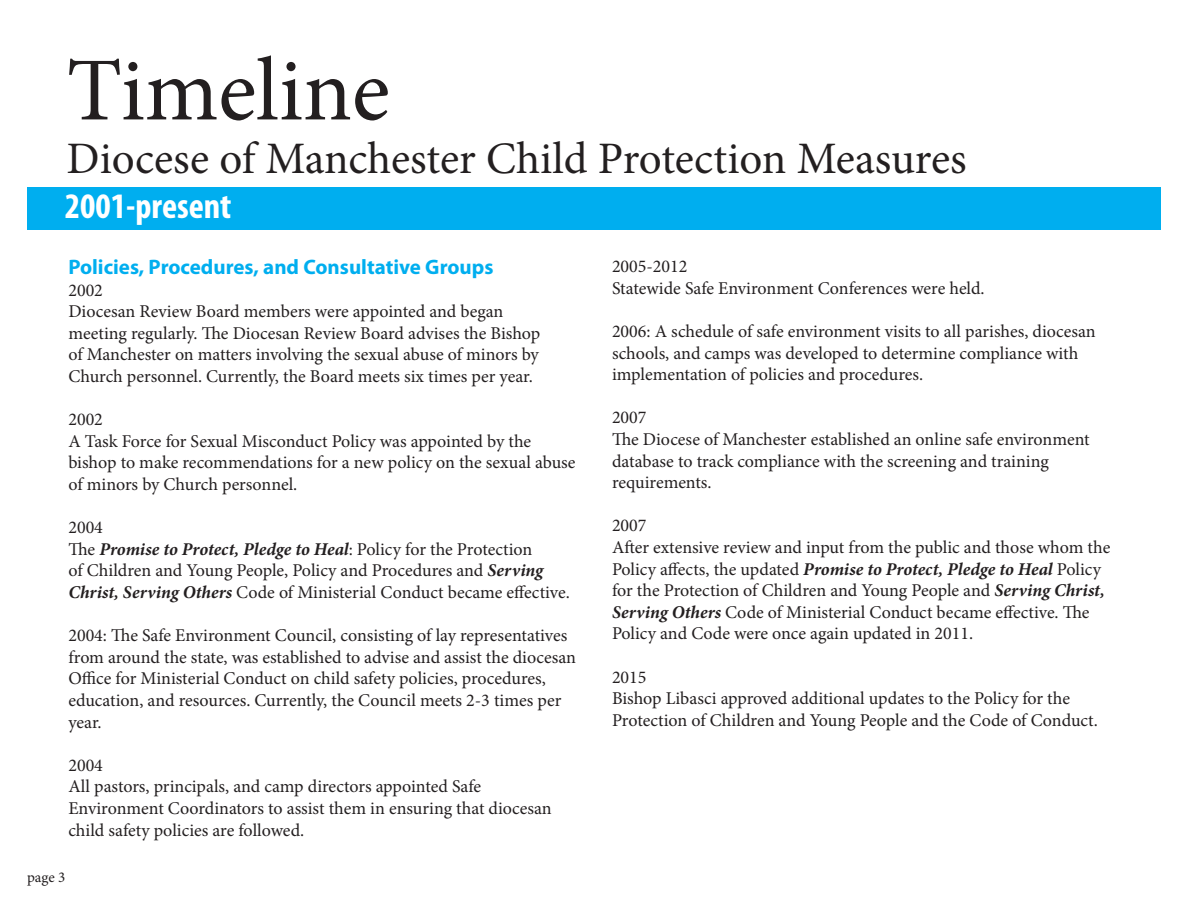
<style>
.page{position:relative;width:1188px;height:918px;background:#fff}
.page>*{position:absolute;margin:0;border:0;box-sizing:border-box;transform-origin:0 0}
.t1{font:90px "Minion Pro";letter-spacing:-.005em;color:#231f20}
.t2{font:45px "Minion Pro";color:#231f20}
.t3{font:700 condensed 36px "Myriad Pro";color:#fff}
.t4{font:700 21px "Myriad Pro";color:#00aeef}
.t5{font:18px/21.6px "Minion Pro";color:#231f20}
.t6{font:15px "Minion Pro";color:#231f20}
.s1{font-weight:700;font-style:italic}
</style>
<div class="page">
<div style="left:27px;top:187px;width:1134px;height:43px;background:#00aeef"></div>
<p class="t1" style="left:67px;top:30px;width:325px">Timeline</p>
<p class="t2" style="left:67px;top:129px;width:902px">Diocese of Manchester Child Protection Measures</p>
<p class="t3" style="left:65px;top:183px;width:168px">2001-present</p>
<p class="t4" style="left:68px;top:253px;width:427px">Policies, Procedures, and Consultative Groups</p>
<p class="t5" style="left:68px;top:279px;width:36px">2002</p>
<p class="t5" style="left:68px;top:301px;width:473px">Diocesan Review Board members were appointed and began meeting regularly. The Diocesan Review Board advises the Bishop of Manchester on matters involving the sexual abuse of minors by Church personnel. Currently, the Board meets six times per year.</p>
<p class="t5" style="left:68px;top:409px;width:36px">2002</p>
<p class="t5" style="left:68px;top:430px;width:509px">A Task Force for Sexual Misconduct Policy was appointed by the bishop to make recommendations for a new policy on the sexual abuse of minors by Church personnel.</p>
<p class="t5" style="left:68px;top:517px;width:36px">2004</p>
<p class="t5" style="left:68px;top:538px;width:503px">The <span class="s1">Promise to Protect, Pledge to Heal</span>: Policy for the Protection<br>of Children and Young People, Policy and Procedures and <span class="s1">Serving<br>Christ, Serving Others</span> Code of Ministerial Conduct became effective.</p>
<p class="t5" style="left:68px;top:625px;width:509px">2004: The Safe Environment Council, consisting of lay representatives from around the state, was established to advise and assist the diocesan Office for Ministerial Conduct on child safety policies, procedures, education, and resources. Currently, the Council meets 2-3 times per year.</p>
<p class="t5" style="left:68px;top:754px;width:36px">2004</p>
<p class="t5" style="left:68px;top:776px;width:485px">All pastors, principals, and camp directors appointed Safe<br>Environment Coordinators to assist them in ensuring that diocesan child safety policies are followed.</p>
<p class="t5" style="left:612px;top:256px;width:77px">2005-2012</p>
<p class="t5" style="left:612px;top:277px;width:374px">Statewide Safe Environment Conferences were held.</p>
<p class="t5" style="left:612px;top:321px;width:485px">2006: A schedule of safe environment visits to all parishes, diocesan schools, and camps was developed to determine compliance with implementation of policies and procedures.</p>
<p class="t5" style="left:612px;top:407px;width:36px">2007</p>
<p class="t5" style="left:612px;top:429px;width:479px">The Diocese of Manchester established an online safe environment database to track compliance with the screening and training requirements.</p>
<p class="t5" style="left:612px;top:515px;width:36px">2007</p>
<p class="t5" style="left:612px;top:537px;width:500px">After extensive review and input from the public and those whom the Policy affects, the updated <span class="s1">Promise to Protect, Pledge to Heal</span> Policy for the Protection of Children and Young People and <span class="s1">Serving Christ, Serving Others</span> Code of Ministerial Conduct became effective. The Policy and Code were once again updated in 2011.</p>
<p class="t5" style="left:612px;top:666px;width:36px">2015</p>
<p class="t5" style="left:612px;top:688px;width:487px">Bishop Libasci approved additional updates to the Policy for the<br>Protection of Children and Young People and the Code of Conduct.</p>
<p class="t6" style="left:27px;top:867px;width:40px">page 3</p>
</div>
